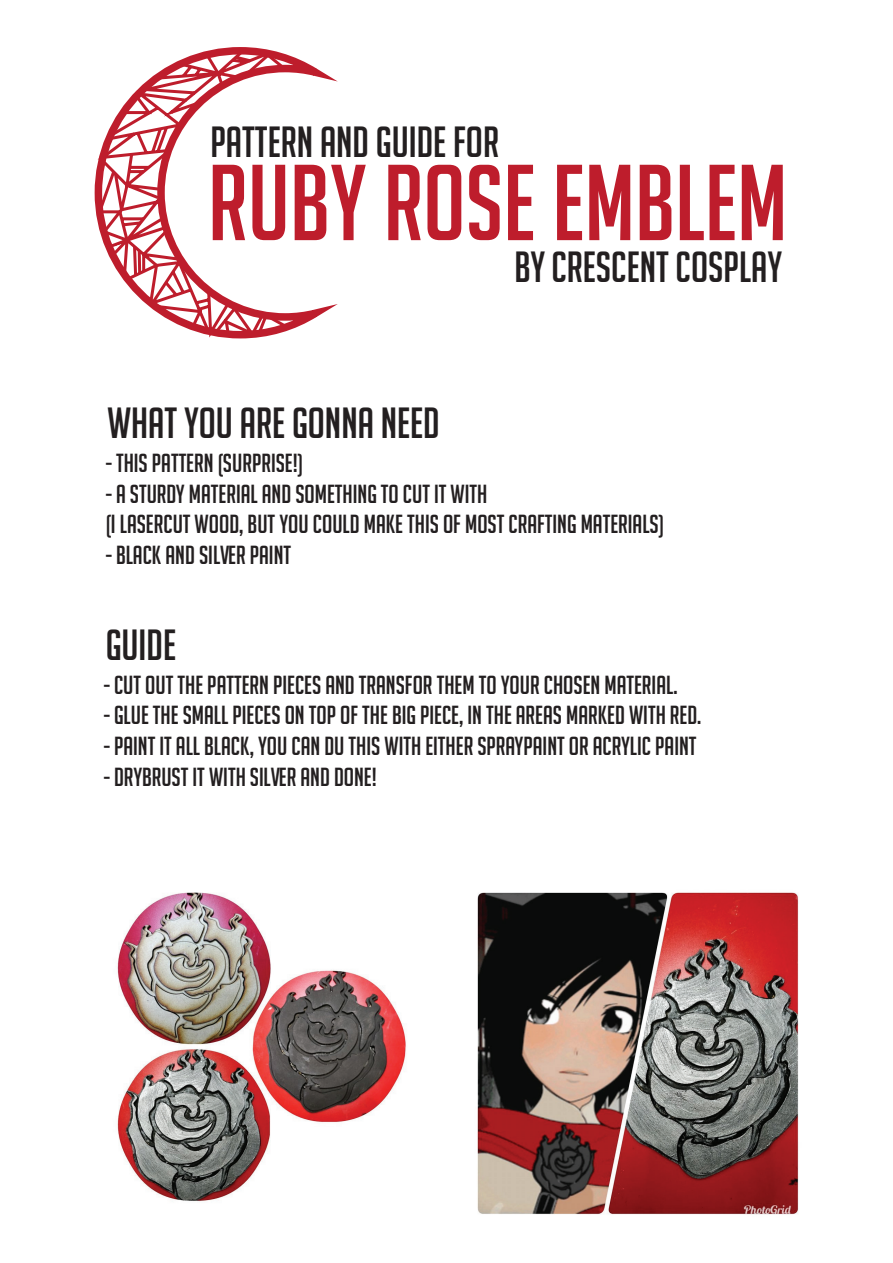
<style>
.page{position:relative;width:893px;height:1263px;background:#fff}
.page>*{position:absolute;margin:0;border:0;box-sizing:border-box;transform-origin:0 0}
.t1{font:105px "Big Noodle Titling";color:#be1d2c}
.t2{font:42.45px "Big Noodle Titling";color:#231f20}
.t3{font:25.5px/30.6px "Big Noodle Titling";color:#231f20}
</style>
<div class="page">
<svg style="left:291px;top:56px;width:47px;height:274px"></svg>
<svg style="left:94px;top:47px;width:197px;height:292px"></svg>
<img style="left:477px;top:892px;width:322px;height:323px">
<img style="left:117px;top:892px;width:289px;height:310px">
<h2 class="t2" style="left:210px;top:119px;width:290px">PATTERN AND GUIDE FOR</h2>
<h1 class="t1" style="left:208px;top:146px;width:581px">RUBY ROSE EMBLEM</h1>
<h2 class="t2" style="left:514px;top:244px;width:269px">BY CRESCENT COSPLAY</h2>
<h2 class="t2" style="left:107px;top:400px;width:334px">WHAT YOU ARE GONNA NEED</h2>
<p class="t3" style="left:106px;top:448px;width:199px">- THIS PATTERN (SURPRISE!)</p>
<p class="t3" style="left:106px;top:478px;width:560px">- A STURDY MATERIAL AND SOMETHING TO CUT IT WITH<br>(I LASERCUT WOOD, BUT YOU COULD MAKE THIS OF MOST CRAFTING MATERIALS)</p>
<p class="t3" style="left:106px;top:540px;width:187px">- BLACK AND SILVER PAINT</p>
<h2 class="t2" style="left:106px;top:622px;width:72px">GUIDE</h2>
<p class="t3" style="left:104px;top:669px;width:575px">- CUT OUT THE PATTERN PIECES AND TRANSFOR THEM TO YOUR CHOSEN MATERIAL.</p>
<p class="t3" style="left:104px;top:700px;width:599px">- GLUE THE SMALL PIECES ON TOP OF THE BIG PIECE, IN THE AREAS MARKED WITH RED.</p>
<p class="t3" style="left:104px;top:730px;width:594px">- PAINT IT ALL BLACK, YOU CAN DU THIS WITH EITHER SPRAYPAINT OR ACRYLIC PAINT</p>
<p class="t3" style="left:104px;top:761px;width:274px">- DRYBRUST IT WITH SILVER AND DONE!</p>
</div>
